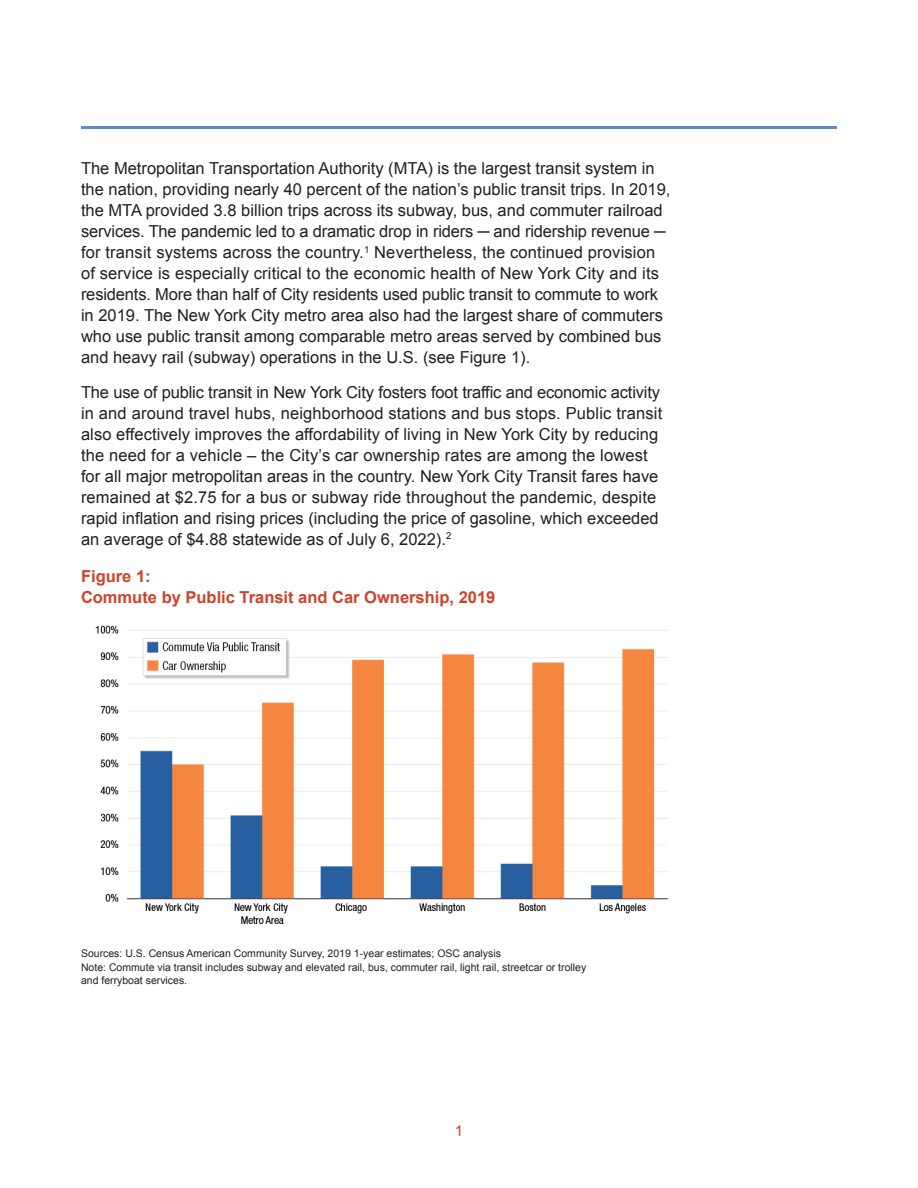
<style>
.page{position:relative;width:918px;height:1188px;background:#fff}
.page>*{position:absolute;margin:0;border:0;box-sizing:border-box;transform-origin:0 0}
._3_Body_Text{font:16.5px/21px "Arial";color:#231f20}
._7_Figure_Titles{font:700 16.5px/21px "Arial";color:#cc432b}
.t1{font:15px "Arial";color:#cc432b}
.Source{font:10.5px/13.5px "Arial";color:#231f20}
</style>
<div class="page">
<hr style="left:81px;top:126px;width:756px;height:3px;background:#578cc9">
<img style="left:95px;top:625px;width:573px;height:299px">
<p class="_3_Body_Text" style="left:81px;top:158px;width:591px">The Metropolitan Transportation Authority (MTA) is the largest transit system in the nation, providing nearly 40 percent of the nation’s public transit trips. In 2019, the MTA provided 3.8 billion trips across its subway, bus, and commuter railroad services. The pandemic led to a dramatic drop in riders ─ and ridership revenue ─ for transit systems across the country.<sup>1</sup> Nevertheless, the continued provision of service is especially critical to the economic health of New York City and its residents. More than half of City residents used public transit to commute to work in 2019. The New York City metro area also had the largest share of commuters who use public transit among comparable metro areas served by combined bus and heavy rail (subway) operations in the U.S. (see Figure 1).</p>
<p class="_3_Body_Text" style="left:81px;top:381px;width:583px">The use of public transit in New York City fosters foot traffic and economic activity in and around travel hubs, neighborhood stations and bus stops. Public transit also effectively improves the affordability of living in New York City by reducing the need for a vehicle – the City’s car ownership rates are among the lowest for all major metropolitan areas in the country. New York City Transit fares have remained at $2.75 for a bus or subway ride throughout the pandemic, despite rapid inflation and rising prices (including the price of gasoline, which exceeded an average of $4.88 statewide as of July 6, 2022).<sup>2</sup></p>
<p class="_7_Figure_Titles" style="left:81px;top:566px;width:416px">Figure 1:<br>Commute by Public Transit and Car Ownership, 2019</p>
<p class="Source" style="left:81px;top:947px;width:507px">Sources: U.S. Census American Community Survey, 2019 1-year estimates; OSC analysis<br>Note: Commute via transit includes subway and elevated rail, bus, commuter rail, light rail, streetcar or trolley and ferryboat services.</p>
<p class="t1" style="left:455px;top:1121px;width:10px">1</p>
</div>
